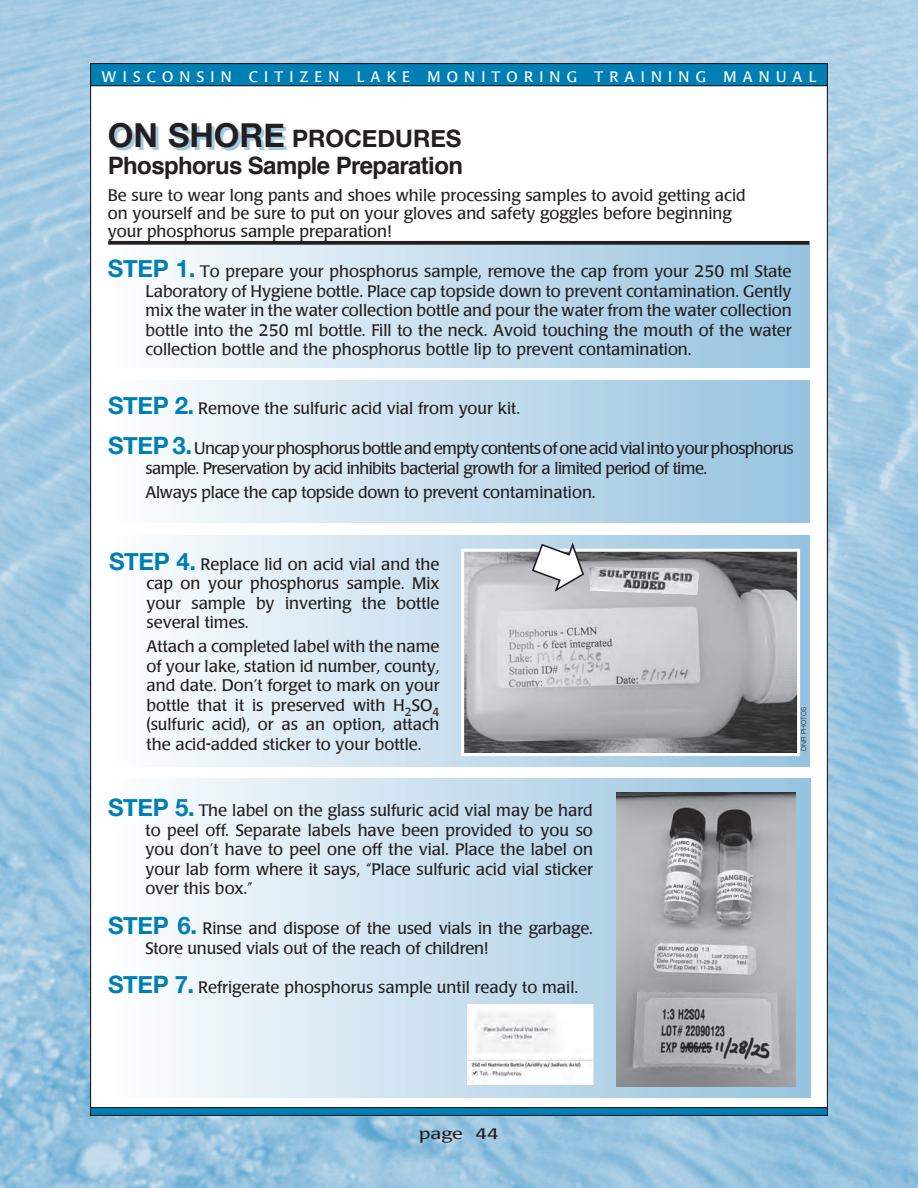
<style>
.page{position:relative;width:918px;height:1188px;background:#fff}
.page>*{position:absolute;margin:0;border:0;box-sizing:border-box;transform-origin:0 0}
.t1{font:700 24px "Helvetica";letter-spacing:-.025em;color:#231f20}
.t2{font:700 24px "Helvetica Neue";color:#231f20}
.t3{font:16.5px/19.5px "Poppl Laudatio";color:#231f20;text-align:justify}
.t4{font:16.5px/19.5px "Poppl Laudatio";letter-spacing:-.035em;color:#231f20}
.t5{font:16.5px "Poppl Laudatio";letter-spacing:-.02em;color:#231f20}
.t6{font:15px "Poppl Laudatio";letter-spacing:.415em;color:#fff}
.t7{font:15px "Poppl Laudatio";color:#231f20;scale:1.3 1}
.t8{font:300 6.75px "Helvetica";color:#231f20}
.s1{font-size:33px;color:#a2cae3}
.s2{font-family:"Helvetica Neue";font-weight:700;font-size:24px;color:#007fb4}
</style>
<div class="page">
<img style="left:0;top:0;width:918px;height:1188px">
<div style="left:91px;top:64px;width:736px;height:1051px;background:#fff"></div>
<div style="left:91px;top:64px;width:736px;height:22px;background:#007fb4"></div>
<div style="left:90px;top:63px;width:738px;height:23px;border:1px solid #231f20"></div>
<div style="left:91px;top:1108px;width:736px;height:7px;background:#007fb4"></div>
<div style="left:90px;top:1107px;width:738px;height:9px;border:1px solid #231f20"></div>
<div style="left:108px;top:536px;width:702px;height:231px;background:linear-gradient(to right,#fcfdfe,#96c3df)"></div>
<div style="left:109px;top:380px;width:700px;height:143px;background:linear-gradient(to right,#fdfdfe,#95c2df)"></div>
<div style="left:109px;top:243px;width:700px;height:124px;background:linear-gradient(to right,#fdfdfe,#95c2df)"></div>
<img style="left:465px;top:553px;width:331px;height:199px">
<div style="left:461px;top:549px;width:339px;height:207px;border:3px solid #fff"></div>
<svg style="left:108px;top:241px;width:701px;height:4px;background:#2f2d2f"></svg>
<div style="left:109px;top:778px;width:701px;height:319px;background:linear-gradient(to right,#fff,#8db7d2)"></div>
<svg style="left:531px;top:540px;width:168px;height:55px;background:#b2b8bc"></svg>
<img style="left:469px;top:1006px;width:122px;height:77px">
<img style="left:617px;top:793px;width:179px;height:294px">
<p class="t6" style="left:102px;top:69px;width:716px">WISCONSIN CITIZEN LAKE MONITORING TRAINING MANUAL</p>
<h1 class="t2" style="left:111px;top:120px;width:352px"><span class="s1">ON SHORE</span> PROCEDURES</h1>
<h1 class="t1" style="left:108px;top:146px;width:357px">Phosphorus Sample Preparation</h1>
<p class="t3" style="left:108px;top:187px;width:639px;line-height:18px;text-align:left">Be sure to wear long pants and shoes while processing samples to avoid getting acid on yourself and be sure to put on your gloves and safety goggles before beginning your phosphorus sample preparation!</p>
<p class="t3" style="left:145px;top:262px;width:648px;text-indent:-37px"><span class="s2">STEP 1.</span> To prepare your phosphorus sample, remove the cap from your 250 ml State Laboratory of Hygiene bottle. Place cap topside down to prevent contamination. Gently mix the water in the water collection bottle and pour the water from the water collection bottle into the 250 ml bottle. Fill to the neck. Avoid touching the mouth of the water collection bottle and the phosphorus bottle lip to prevent contamination.</p>
<p class="t3" style="left:108px;top:399px;width:412px"><span class="s2">STEP 2.</span> Remove the sulfuric acid vial from your kit.</p>
<p class="t4" style="left:145px;top:439px;width:650px;text-indent:-37px"><span class="s2">STEP 3.</span> Uncap your phosphorus bottle and empty contents of one acid vial into your phosphorus sample. Preservation by acid inhibits bacterial growth for a limited period of time.</p>
<p class="t5" style="left:145px;top:483px;width:450px">Always place the cap topside down to prevent contamination.</p>
<p class="t3" style="left:147px;top:555px;width:294px;text-indent:-38px"><span class="s2">STEP 4.</span> Replace lid on acid vial and the cap on your phosphorus sample. Mix your sample by inverting the bottle several times.</p>
<p class="t3" style="left:147px;top:637px;width:295px">Attach a completed label with the name of your lake, station id number, county, and date. Don’t forget to mark on your bottle that it is preserved with H<sub>2</sub>SO<sub>4 </sub>(sulfuric acid), or as an option, attach the acid-added sticker to your bottle.</p>
<p class="t3" style="left:146px;top:801px;width:449px;text-indent:-38px"><span class="s2">STEP 5.</span> The label on the glass sulfuric acid vial may be hard to peel off. Separate labels have been provided to you so you don’t have to peel one off the vial. Place the label on your lab form where it says, “Place sulfuric acid vial sticker over this box.”</p>
<p class="t3" style="left:146px;top:919px;width:447px;text-indent:-38px"><span class="s2">STEP 6.</span> Rinse and dispose of the used vials in the garbage.<br>Store unused vials out of the reach of children!</p>
<p class="t3" style="left:108px;top:978px;width:470px"><span class="s2">STEP 7.</span> Refrigerate phosphorus sample until ready to mail.</p>
<p class="t8" style="left:798px;top:751px;width:45px;rotate:-90deg">DNR PHOTOS</p>
<p class="t7" style="left:419px;top:1126px;width:63px">page 44</p>
</div>
